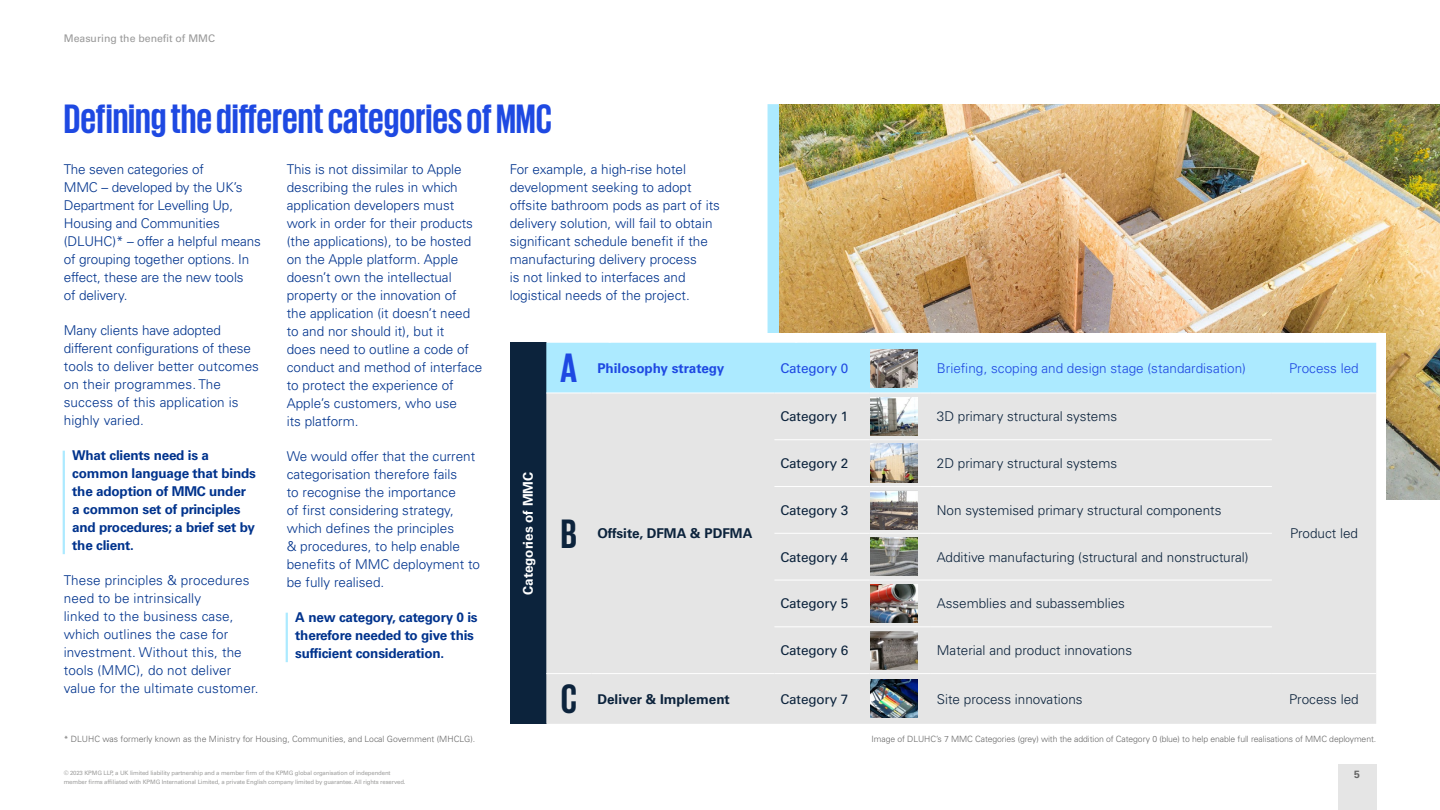
<style>
.page{position:relative;width:1440px;height:810px;background:#fff}
.page>*{position:absolute;margin:0;border:0;box-sizing:border-box;transform-origin:0 0}
.t1{font:700 42px "KPMG";color:#1e49e2}
.t2{font:700 42px "KPMG";color:#0c233c}
.t3{font:300 13.5px/18px "Univers LT Std";color:#00338d}
.t4{font:300 13.5px "Univers LT Std";color:#0c233c}
.t5{font:700 13.5px/18px "Univers LT Std";letter-spacing:-.015em;color:#00338d}
.t6{font:13.5px "Univers LT Std";letter-spacing:-.01em;color:#0c233c}
.t7{font:300 13.5px "Univers LT Std";color:#1e49e2}
.t8{font:700 13.5px "Univers LT Std";color:#0c233c}
.t9{font:700 13.5px "Univers LT Std";color:#1e49e2}
.t10{font:700 13.5px "Univers LT Std";color:#fff}
.t11{font:13.5px "Univers LT Std";letter-spacing:-.01em;color:#1e49e2}
.t12{font:10.5px "Univers LT Std";color:#989898}
.t13{font:700 10.5px "Univers LT Std";color:#666}
.t14{font:300 8.7px "Univers LT Std";letter-spacing:-.01em;color:#666}
.t15{font:6px/9px "Univers LT Std";letter-spacing:-.02em;color:#9d9d9c}
</style>
<div class="page">
<div style="left:768px;top:104px;width:12px;height:426px;background:#aceaff"></div>
<img style="left:780px;top:104px;width:660px;height:396px">
<div style="left:755px;top:333px;width:630px;height:326px;background:#fff"></div>
<hr style="left:63px;top:451px;width:2px;height:103px;background:#aceaff">
<hr style="left:286px;top:613px;width:2px;height:49px;background:#aceaff">
<div style="left:510px;top:343px;width:36px;height:381px;background:#0c233c"></div>
<div style="left:546px;top:342px;width:830px;height:51px;background:#aceaff"></div>
<div style="left:546px;top:394px;width:830px;height:330px;background:#e5e5e5"></div>
<hr style="left:774px;top:439px;width:96px;height:1px;background:#fff">
<hr style="left:870px;top:439px;width:61px;height:1px;background:#fff">
<hr style="left:931px;top:439px;width:341px;height:1px;background:#fff">
<hr style="left:774px;top:486px;width:96px;height:1px;background:#fff">
<hr style="left:870px;top:486px;width:61px;height:1px;background:#fff">
<hr style="left:931px;top:486px;width:341px;height:1px;background:#fff">
<hr style="left:774px;top:533px;width:96px;height:1px;background:#fff">
<hr style="left:870px;top:533px;width:61px;height:1px;background:#fff">
<hr style="left:931px;top:533px;width:341px;height:1px;background:#fff">
<hr style="left:774px;top:580px;width:96px;height:1px;background:#fff">
<hr style="left:870px;top:580px;width:61px;height:1px;background:#fff">
<hr style="left:931px;top:580px;width:341px;height:1px;background:#fff">
<hr style="left:774px;top:626px;width:96px;height:1px;background:#fff">
<hr style="left:870px;top:626px;width:61px;height:1px;background:#fff">
<hr style="left:931px;top:626px;width:341px;height:1px;background:#fff">
<hr style="left:546px;top:673px;width:45px;height:1px;background:#fff">
<hr style="left:591px;top:673px;width:183px;height:1px;background:#fff">
<hr style="left:774px;top:673px;width:96px;height:1px;background:#fff">
<hr style="left:870px;top:673px;width:61px;height:1px;background:#fff">
<hr style="left:931px;top:673px;width:341px;height:1px;background:#fff">
<hr style="left:1272px;top:673px;width:104px;height:1px;background:#fff">
<img style="left:871px;top:349px;width:47px;height:38px">
<img style="left:871px;top:397px;width:47px;height:38px">
<img style="left:871px;top:444px;width:47px;height:38px">
<img style="left:871px;top:491px;width:47px;height:38px">
<img style="left:871px;top:538px;width:47px;height:38px">
<img style="left:871px;top:584px;width:47px;height:39px">
<img style="left:871px;top:631px;width:47px;height:38px">
<img style="left:871px;top:680px;width:47px;height:38px">
<div style="left:1338px;top:765px;width:38px;height:45px;background:#e5e5e5"></div>
<p class="t12" style="left:64px;top:32px;width:153px">Measuring the benefit of MMC</p>
<h1 class="t1" style="left:64px;top:98px;width:490px">Defining the different categories of MMC</h1>
<p class="t3" style="left:64px;top:161px;width:199px">The seven categories of<br>MMC – developed by the UK’s<br>Department for Levelling Up,<br>Housing and Communities (DLUHC)* – offer a helpful means of grouping together options. In effect, these are the new tools<br>of delivery.</p>
<p class="t3" style="left:64px;top:322px;width:197px">Many clients have adopted different configurations of these tools to deliver better outcomes on their programmes. The success of this application is highly varied.</p>
<p class="t5" style="left:72px;top:447px;width:185px">What clients need is a common language that binds the adoption of MMC under a common set of principles and procedures; a brief set by the client.</p>
<p class="t3" style="left:64px;top:572px;width:196px">These principles &amp; procedures need to be intrinsically<br>linked to the business case, which outlines the case for investment. Without this, the tools (MMC), do not deliver value for the ultimate customer.</p>
<p class="t3" style="left:287px;top:161px;width:197px">This is not dissimilar to Apple describing the rules in which application developers must work in order for their products (the applications), to be hosted on the Apple platform. Apple doesn’t own the intellectual property or the innovation of<br>the application (it doesn’t need to and nor should it), but it<br>does need to outline a code of conduct and method of interface to protect the experience of<br>Apple’s customers, who use<br>its platform.</p>
<p class="t3" style="left:287px;top:448px;width:195px">We would offer that the current categorisation therefore fails<br>to recognise the importance<br>of first considering strategy, which defines the principles<br>&amp; procedures, to help enable benefits of MMC deployment to be fully realised.</p>
<p class="t5" style="left:295px;top:609px;width:184px">A new category, category 0 is therefore needed to give this sufficient consideration.</p>
<p class="t3" style="left:510px;top:161px;width:212px">For example, a high-rise hotel development seeking to adopt offsite bathroom pods as part of its delivery solution, will fail to obtain significant schedule benefit if the manufacturing delivery process<br>is not linked to interfaces and logistical needs of the project.</p>
<h1 class="t1" style="left:560px;top:347px;width:19px">A</h1>
<p class="t9" style="left:597px;top:360px;width:128px">Philosophy strategy</p>
<p class="t11" style="left:780px;top:360px;width:69px">Category 0</p>
<p class="t7" style="left:937px;top:360px;width:311px">Briefing, scoping and design stage (standardisation)</p>
<p class="t7" style="left:1289px;top:360px;width:71px">Process led</p>
<p class="t6" style="left:780px;top:408px;width:69px">Category 1</p>
<p class="t4" style="left:937px;top:408px;width:182px">3D primary structural systems</p>
<p class="t6" style="left:780px;top:455px;width:69px">Category 2</p>
<p class="t4" style="left:937px;top:455px;width:182px">2D primary structural systems</p>
<p class="t6" style="left:780px;top:502px;width:69px">Category 3</p>
<p class="t4" style="left:937px;top:502px;width:286px">Non systemised primary structural components</p>
<p class="t6" style="left:780px;top:549px;width:69px">Category 4</p>
<p class="t4" style="left:937px;top:549px;width:313px">Additive manufacturing (structural and nonstructural)</p>
<p class="t6" style="left:780px;top:596px;width:69px">Category 5</p>
<p class="t4" style="left:937px;top:595px;width:190px">Assemblies and subassemblies</p>
<p class="t6" style="left:780px;top:642px;width:69px">Category 6</p>
<p class="t4" style="left:937px;top:642px;width:197px">Material and product innovations</p>
<p class="t10" style="left:520px;top:595px;width:124px;rotate:-90deg">Categories of MMC</p>
<h1 class="t2" style="left:561px;top:513px;width:18px">B</h1>
<p class="t8" style="left:597px;top:526px;width:157px">Offsite, DFMA &amp; PDFMA</p>
<p class="t4" style="left:1290px;top:525px;width:69px">Product led</p>
<h1 class="t2" style="left:561px;top:678px;width:18px">C</h1>
<p class="t8" style="left:597px;top:691px;width:134px">Deliver &amp; Implement</p>
<p class="t6" style="left:780px;top:691px;width:69px">Category 7</p>
<p class="t4" style="left:937px;top:691px;width:147px">Site process innovations</p>
<p class="t4" style="left:1289px;top:691px;width:71px">Process led</p>
<p class="t14" style="left:872px;top:734px;width:506px">Image of DLUHC’s 7 MMC Categories (grey) with the addition of Category 0 (blue) to help enable full realisations of MMC deployment.</p>
<p class="t14" style="left:64px;top:734px;width:413px">* DLUHC was formerly known as the Ministry for Housing, Communities, and Local Government (MHCLG).</p>
<p class="t15" style="left:64px;top:769px;width:343px">© 2023 KPMG LLP, a UK limited liability partnership and a member firm of the KPMG global organisation of independent member firms affiliated with KPMG International Limited, a private English company limited by guarantee. All rights reserved.</p>
<p class="t13" style="left:1354px;top:769px;width:7px">5</p>
</div>
